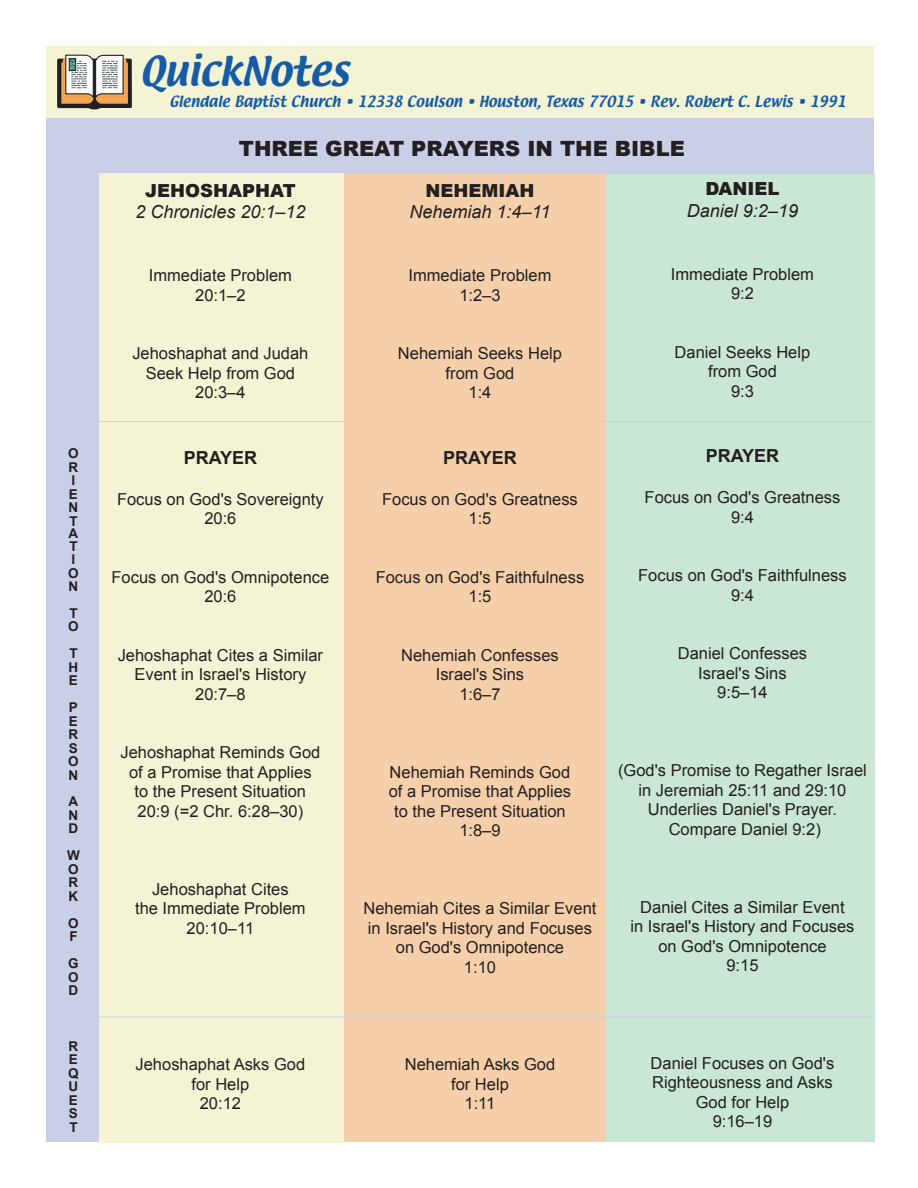
<style>
.page{position:relative;width:918px;height:1188px;background:#fff}
.page>*{position:absolute;margin:0;border:0;box-sizing:border-box;transform-origin:0 0}
.t1{font:36px "Textile";color:#155ba6}
.t2{font:900 21px "Arial";color:#231f20}
.t3{font:italic 18px "Arial";color:#231f20}
.t4{font:900 18px "Arial";color:#231f20}
.t5{font:700 18px "Arial";color:#231f20}
.t6{font:16.5px/19.5px "Arial";color:#231f20;text-align:center}
.t7{font:13.5px "Textile";color:#155ba6}
.t8{font:700 13.5px/13.5px "Arial";color:#231f20;text-align:justify}
</style>
<div class="page">
<div style="left:46px;top:118px;width:828px;height:1024px;background:#cacfe8"></div>
<div style="left:606px;top:174px;width:268px;height:968px;background:#cae6d4"></div>
<div style="left:344px;top:174px;width:262px;height:968px;background:#f5cfaa"></div>
<div style="left:99px;top:174px;width:245px;height:969px;background:#f4f4d5"></div>
<div style="left:46px;top:46px;width:828px;height:72px;background:#f4f4d5"></div>
<svg style="left:57px;top:54px;width:75px;height:55px;background:#b0a08f"></svg>
<hr style="left:57px;top:1017px;width:816px;height:1px;background:#cacfe8">
<hr style="left:57px;top:421px;width:816px;height:1px;background:#cacfe8">
<p class="t8" style="left:68px;top:448px;width:12px;text-align:left">O<br>R<br>I<br>E<br>N<br>T<br>A<br>T<br>I<br>O<br>N</p>
<p class="t8" style="left:68px;top:608px;width:12px">T<br>O</p>
<p class="t8" style="left:69px;top:648px;width:11px">T H E</p>
<p class="t8" style="left:68px;top:702px;width:12px">P E R S O N</p>
<p class="t8" style="left:69px;top:796px;width:11px">A N D</p>
<p class="t8" style="left:67px;top:850px;width:14px">W O R K</p>
<p class="t8" style="left:68px;top:918px;width:12px">O<br>F</p>
<p class="t8" style="left:68px;top:958px;width:12px">G O D</p>
<p class="t8" style="left:68px;top:1040px;width:12px">R E Q U E S T</p>
<h1 class="t1" style="left:140px;top:45px;width:211px">QuickNotes</h1>
<p class="t7" style="left:170px;top:91px;width:678px">Glendale Baptist Church • 12338 Coulson • Houston, Texas 77015 • Rev. Robert C. Lewis • 1991</p>
<p class="t2" style="left:239px;top:141px;width:447px">THREE GREAT PRAYERS IN THE BIBLE</p>
<p class="t4" style="left:145px;top:184px;width:152px">JEHOSHAPHAT</p>
<p class="t3" style="left:135px;top:202px;width:172px">2 Chronicles 20:1–12</p>
<p class="t4" style="left:705px;top:182px;width:76px">DANIEL</p>
<p class="t3" style="left:687px;top:200px;width:113px">Daniel 9:2–19</p>
<p class="t4" style="left:426px;top:184px;width:110px">NEHEMIAH</p>
<p class="t3" style="left:410px;top:202px;width:142px">Nehemiah 1:4–11</p>
<p class="t6" style="left:149px;top:267px;width:145px">Immediate Problem<br>20:1–2</p>
<p class="t6" style="left:132px;top:345px;width:178px">Jehoshaphat and Judah<br>Seek Help from God<br>20:3–4</p>
<p class="t5" style="left:184px;top:451px;width:75px">PRAYER</p>
<p class="t6" style="left:117px;top:491px;width:208px">Focus on God's Sovereignty<br>20:6</p>
<p class="t6" style="left:112px;top:569px;width:219px">Focus on God's Omnipotence<br>20:6</p>
<p class="t6" style="left:118px;top:647px;width:207px">Jehoshaphat Cites a Similar<br>Event in Israel's History<br>20:7–8</p>
<p class="t6" style="left:120px;top:744px;width:201px">Jehoshaphat Reminds God of a Promise that Applies to the Present Situation<br>20:9 (=2 Chr. 6:28–30)</p>
<p class="t6" style="left:135px;top:881px;width:172px">Jehoshaphat Cites<br>the Immediate Problem<br>20:10–11</p>
<p class="t6" style="left:136px;top:1056px;width:171px">Jehoshaphat Asks God for Help<br>20:12</p>
<p class="t6" style="left:408px;top:267px;width:145px">Immediate Problem<br>1:2–3</p>
<p class="t6" style="left:398px;top:345px;width:166px">Nehemiah Seeks Help from God<br>1:4</p>
<p class="t5" style="left:443px;top:451px;width:75px">PRAYER</p>
<p class="t6" style="left:382px;top:491px;width:197px">Focus on God's Greatness<br>1:5</p>
<p class="t6" style="left:376px;top:569px;width:210px">Focus on God's Faithfulness<br>1:5</p>
<p class="t6" style="left:401px;top:647px;width:159px">Nehemiah Confesses<br>Israel's Sins<br>1:6–7</p>
<p class="t6" style="left:671px;top:266px;width:145px">Immediate Problem<br>9:2</p>
<p class="t6" style="left:675px;top:344px;width:137px">Daniel Seeks Help from God<br>9:3</p>
<p class="t5" style="left:706px;top:449px;width:75px">PRAYER</p>
<p class="t6" style="left:645px;top:489px;width:197px">Focus on God's Greatness<br>9:4</p>
<p class="t6" style="left:638px;top:567px;width:210px">Focus on God's Faithfulness<br>9:4</p>
<p class="t6" style="left:678px;top:645px;width:131px">Daniel Confesses<br>Israel's Sins<br>9:5–14</p>
<p class="t6" style="left:389px;top:764px;width:184px">Nehemiah Reminds God of a Promise that Applies to the Present Situation<br>1:8–9</p>
<p class="t6" style="left:618px;top:762px;width:250px">(God's Promise to Regather Israel in Jeremiah 25:11 and 29:10<br>Underlies Daniel's Prayer.<br>Compare Daniel 9:2)</p>
<p class="t6" style="left:364px;top:900px;width:234px">Nehemiah Cites a Similar Event in Israel's History and Focuses on God's Omnipotence<br>1:10</p>
<p class="t6" style="left:630px;top:899px;width:226px">Daniel Cites a Similar Event<br>in Israel's History and Focuses on God's Omnipotence<br>9:15</p>
<p class="t6" style="left:405px;top:1056px;width:152px">Nehemiah Asks God for Help<br>1:11</p>
<p class="t6" style="left:651px;top:1055px;width:185px">Daniel Focuses on God's<br>Righteousness and Asks<br>God for Help<br>9:16–19</p>
</div>
